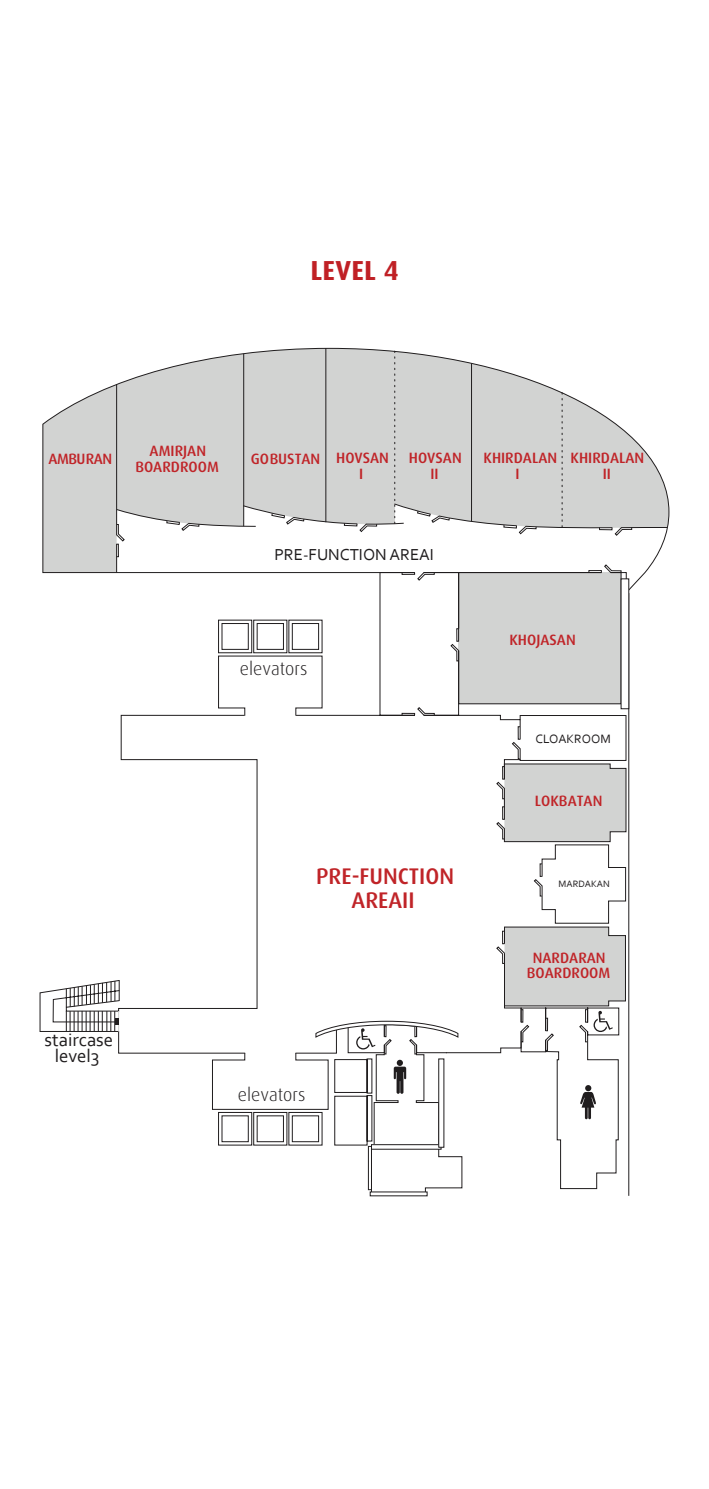
<style>
.page{position:relative;width:709px;height:1489px;background:#fff}
.page>*{position:absolute;margin:0;border:0;box-sizing:border-box;transform-origin:0 0}
.t1{font:700 27.5px "Dax Pro";letter-spacing:.01em;color:#c02025}
.t2{font:500 22.75px "Dax Pro";color:#c02428}
.t3{font:19px/15.8px "Corbel";color:#201d1e;text-align:center}
.t4{font:300 18.25px "Dax Pro";color:#201d1e}
.t5{font:16.75px "Corbel";color:#201d1e}
.t6{font:500 15px/15.5px "Dax Pro";color:#c02428;text-align:center}
.t7{font:500 15px "Dax Pro";letter-spacing:-.03em;color:#c02428}
.t8{font:12.75px "Corbel";color:#201d1e}
.t9{font:9.75px "Corbel";color:#201d1e}
</style>
<div class="page">
<svg style="left:43px;top:348px;width:626px;height:179px"></svg>
<svg style="left:39px;top:503px;width:629px;height:529px"></svg>
<svg style="left:52px;top:655px;width:393px;height:490px"></svg>
<div style="left:371px;top:1144px;width:70px;height:5px;border:1px solid #201d1e"></div>
<div style="left:368px;top:1145px;width:4px;height:44px;border:1px solid #201d1e"></div>
<svg style="left:438px;top:1058px;width:6px;height:89px"></svg>
<svg style="left:394px;top:1059px;width:12px;height:34px"></svg>
<svg style="left:370px;top:1191px;width:57px;height:5px"></svg>
<svg style="left:218px;top:1054px;width:105px;height:91px"></svg>
<svg style="left:556px;top:1054px;width:63px;height:135px"></svg>
<svg style="left:115px;top:510px;width:517px;height:544px"></svg>
<h1 class="t1" style="left:310px;top:253px;width:90px">LEVEL 4</h1>
<p class="t6" style="left:135px;top:442px;width:85px;line-height:16.8px">AMIRJAN<br>BOARDROOM</p>
<p class="t7" style="left:48px;top:449px;width:65px">AMBURAN</p>
<p class="t6" style="left:251px;top:451px;width:71px">GOBUSTAN</p>
<p class="t6" style="left:336px;top:450px;width:54px">HOVSAN<br>I</p>
<p class="t6" style="left:409px;top:450px;width:54px">HOVSAN<br>II</p>
<p class="t6" style="left:483px;top:450px;width:75px">KHIRDALAN<br>I</p>
<p class="t6" style="left:570px;top:450px;width:75px">KHIRDALAN<br>II</p>
<p class="t3" style="left:45px;top:1031px;width:70px">staircase level3</p>
<p class="t5" style="left:274px;top:543px;width:161px">PRE-FUNCTION AREAI</p>
<p class="t4" style="left:240px;top:656px;width:69px">elevators</p>
<h2 class="t2" style="left:316px;top:861px;width:139px">PRE-FUNCTION</h2>
<h2 class="t2" style="left:351px;top:885px;width:64px">AREAII</h2>
<p class="t4" style="left:238px;top:1083px;width:69px">elevators</p>
<p class="t6" style="left:509px;top:631px;width:68px">KHOJASAN</p>
<p class="t8" style="left:535px;top:730px;width:77px">CLOAKROOM</p>
<p class="t6" style="left:535px;top:793px;width:69px">LOKBATAN</p>
<p class="t9" style="left:558px;top:877px;width:53px">MARDAKAN</p>
<p class="t6" style="left:527px;top:949px;width:85px">NARDARAN<br>BOARDROOM</p>
</div>
